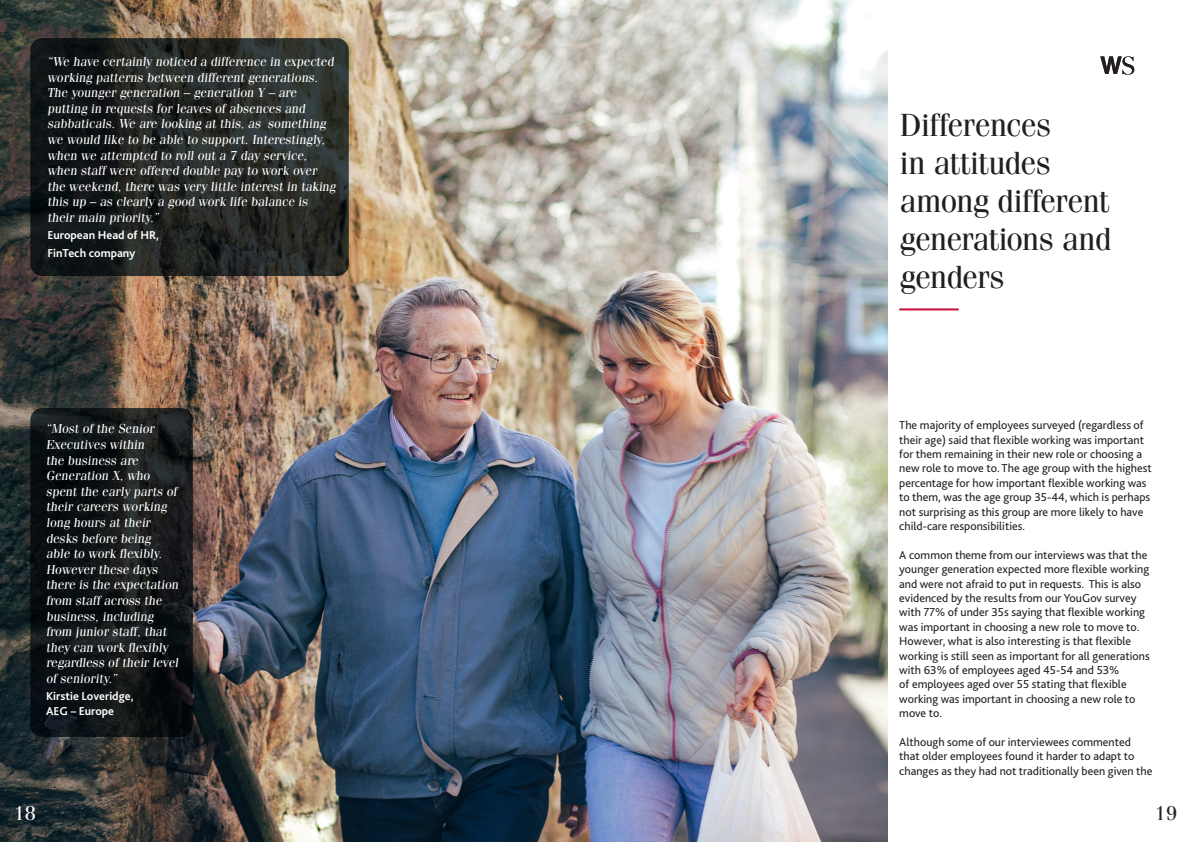
<style>
.page{position:relative;width:1191px;height:842px;background:#fff}
.page>*{position:absolute;margin:0;border:0;box-sizing:border-box;transform-origin:0 0}
.t1{font:32px/38px "Fenice Std";letter-spacing:-.025em;color:#231f20}
.t2{font:20px "Fenice Std";color:#231f20}
.t3{font:20px "Fenice Std";color:#fff}
.t4{font:13px/15.6px "Fenice Std";color:#fff}
.t5{font:12px/14.4px "Bliss";color:#231f20}
.t6{font:700 12px/14.4px "Bliss";color:#fff}
</style>
<div class="page">
<img style="left:0;top:0;width:887px;height:842px">
<svg style="left:1100px;top:56px;width:34px;height:19px"></svg>
<hr style="left:899px;top:308px;width:59px;height:2px;background:#c80d3a">
<svg style="left:30px;top:408px;width:163px;height:329px;background:#111517"></svg>
<svg style="left:30px;top:38px;width:319px;height:238px;background:#212423"></svg>
<p class="t4" style="left:47px;top:53px;width:292px">“We have certainly noticed a difference in expected working patterns between different generations.<br>The younger generation – generation Y – are putting in requests for leaves of absences and sabbaticals. We are looking at this, as something we would like to be able to support. Interestingly, when we attempted to roll out a 7 day service, when staff were offered double pay to work over the weekend, there was very little interest in taking this up – as clearly a good work life balance is their main priority.”</p>
<p class="t6" style="left:47px;top:228px;width:113px">European Head of HR,</p>
<p class="t6" style="left:47px;top:245px;width:89px">FinTech company</p>
<p class="t4" style="left:46px;top:421px;width:136px">“Most of the Senior<br>Executives within<br>the business are<br>Generation X, who spent the early parts of their careers working long hours at their desks before being able to work flexibly.<br>However these days there is the expectation from staff across the business, including from junior staff, that they can work flexibly regardless of their level of seniority.”</p>
<p class="t6" style="left:46px;top:689px;width:89px">Kirstie Loveridge,<br>AEG – Europe</p>
<p class="t3" style="left:14px;top:801px;width:24px">18</p>
<p class="t1" style="left:900px;top:105px;width:213px">Differences<br>in attitudes among different generations and genders</p>
<p class="t5" style="left:899px;top:418px;width:254px">The majority of employees surveyed (regardless of their age) said that flexible working was important for them remaining in their new role or choosing a new role to move to. The age group with the highest percentage for how important flexible working was to them, was the age group 35-44, which is perhaps not surprising as this group are more likely to have child-care responsibilities.</p>
<p class="t5" style="left:899px;top:548px;width:252px">A common theme from our interviews was that the younger generation expected more flexible working and were not afraid to put in requests. This is also evidenced by the results from our YouGov survey with 77% of under 35s saying that flexible working was important in choosing a new role to move to.<br>However, what is also interesting is that flexible working is still seen as important for all generations with 63% of employees aged 45-54 and 53%<br>of employees aged over 55 stating that flexible working was important in choosing a new role to move to.</p>
<p class="t5" style="left:899px;top:735px;width:255px">Although some of our interviewees commented that older employees found it harder to adapt to changes as they had not traditionally been given the</p>
<h2 class="t2" style="left:1155px;top:801px;width:24px">19</h2>
</div>
